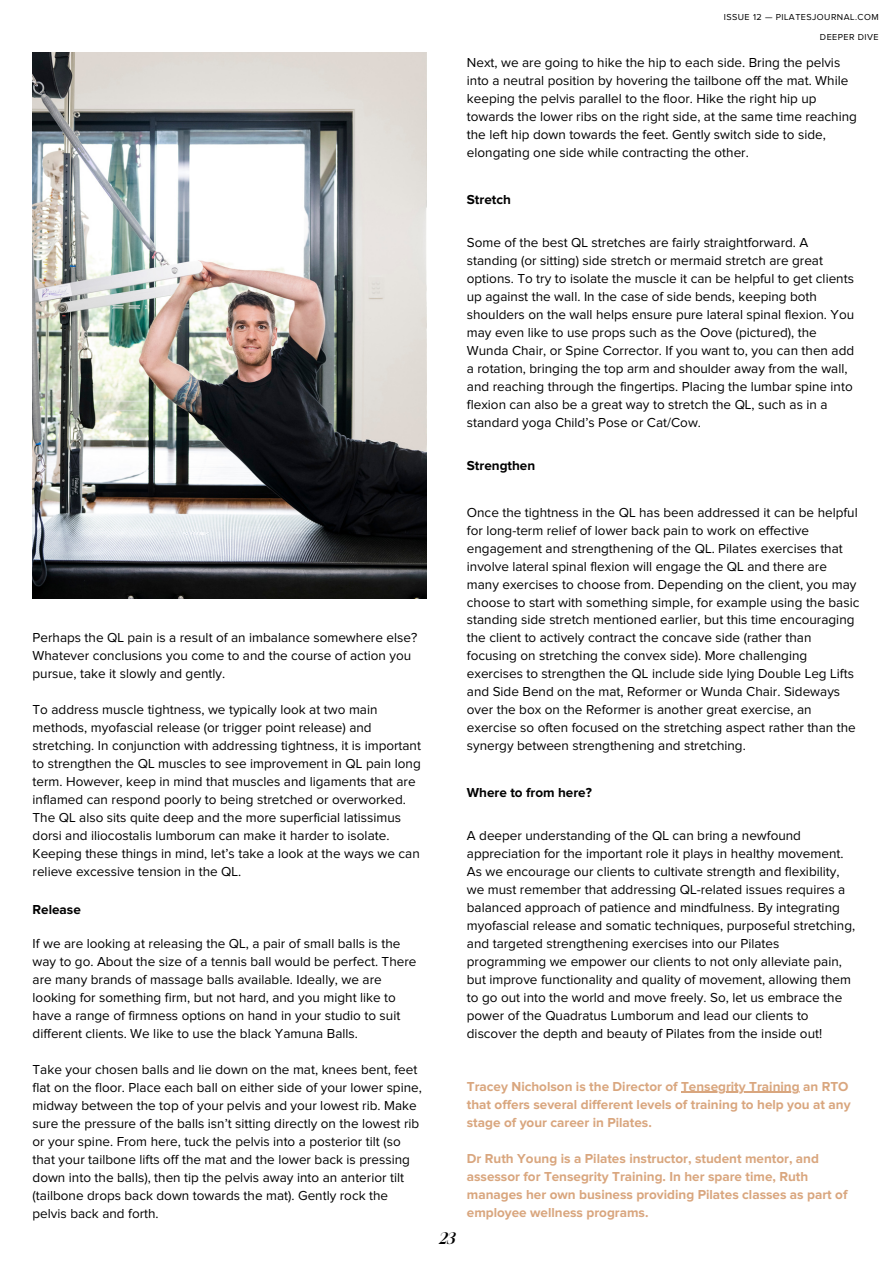
<style>
.page{position:relative;width:893px;height:1264px;background:#fff}
.page>*{position:absolute;margin:0;border:0;box-sizing:border-box;transform-origin:0 0}
.t1{font:13.5px/18px "Proxima Nova";color:#000}
.t2{font:700 13.5px/18px "Proxima Nova";color:#d9a67e}
.t3{font:700 13.5px "Proxima Nova";color:#000}
.t4{font:italic 12px "The New Elegance";color:#000}
.t5{font:9px "Proxima Nova";letter-spacing:.05em;color:#000}
</style>
<div class="page">
<img style="left:33px;top:53px;width:393px;height:545px">
<hr style="left:681px;top:1091px;width:118px;height:1px;background:#d9a67e">
<p class="t1" style="left:33px;top:629px;width:386px">Perhaps the QL pain is a result of an imbalance somewhere else?<br>Whatever conclusions you come to and the course of action you pursue, take it slowly and gently.</p>
<p class="t1" style="left:33px;top:701px;width:390px">To address muscle tightness, we typically look at two main methods, myofascial release (or trigger point release) and stretching. In conjunction with addressing tightness, it is important to strengthen the QL muscles to see improvement in QL pain long term. However, keep in mind that muscles and ligaments that are inflamed can respond poorly to being stretched or overworked.<br>The QL also sits quite deep and the more superficial latissimus dorsi and iliocostalis lumborum can make it harder to isolate.<br>Keeping these things in mind, let’s take a look at the ways we can relieve excessive tension in the QL.</p>
<p class="t3" style="left:33px;top:903px;width:50px">Release</p>
<p class="t1" style="left:33px;top:935px;width:385px">If we are looking at releasing the QL, a pair of small balls is the way to go. About the size of a tennis ball would be perfect. There are many brands of massage balls available. Ideally, we are looking for something firm, but not hard, and you might like to have a range of firmness options on hand in your studio to suit different clients. We like to use the black Yamuna Balls.</p>
<p class="t1" style="left:33px;top:1061px;width:391px">Take your chosen balls and lie down on the mat, knees bent, feet flat on the floor. Place each ball on either side of your lower spine, midway between the top of your pelvis and your lowest rib. Make sure the pressure of the balls isn’t sitting directly on the lowest rib or your spine. From here, tuck the pelvis into a posterior tilt (so that your tailbone lifts off the mat and the lower back is pressing down into the balls), then tip the pelvis away into an anterior tilt (tailbone drops back down towards the mat). Gently rock the pelvis back and forth.</p>
<p class="t5" style="left:723px;top:13px;width:156px">ISSUE 12 — PILATESJOURNAL.COM</p>
<p class="t5" style="left:819px;top:32px;width:60px">DEEPER DIVE</p>
<p class="t1" style="left:467px;top:54px;width:391px">Next, we are going to hike the hip to each side. Bring the pelvis into a neutral position by hovering the tailbone off the mat. While keeping the pelvis parallel to the floor. Hike the right hip up towards the lower ribs on the right side, at the same time reaching the left hip down towards the feet. Gently switch side to side, elongating one side while contracting the other.</p>
<p class="t3" style="left:467px;top:194px;width:46px">Stretch</p>
<p class="t1" style="left:467px;top:234px;width:389px">Some of the best QL stretches are fairly straightforward. A standing (or sitting) side stretch or mermaid stretch are great options. To try to isolate the muscle it can be helpful to get clients up against the wall. In the case of side bends, keeping both shoulders on the wall helps ensure pure lateral spinal flexion. You may even like to use props such as the Oove (pictured), the Wunda Chair, or Spine Corrector. If you want to, you can then add a rotation, bringing the top arm and shoulder away from the wall, and reaching through the fingertips. Placing the lumbar spine into flexion can also be a great way to stretch the QL, such as in a standard yoga Child’s Pose or Cat/Cow.</p>
<p class="t3" style="left:467px;top:459px;width:70px">Strengthen</p>
<p class="t1" style="left:467px;top:503px;width:394px">Once the tightness in the QL has been addressed it can be helpful for long-term relief of lower back pain to work on effective engagement and strengthening of the QL. Pilates exercises that involve lateral spinal flexion will engage the QL and there are many exercises to choose from. Depending on the client, you may choose to start with something simple, for example using the basic standing side stretch mentioned earlier, but this time encouraging the client to actively contract the concave side (rather than focusing on stretching the convex side). More challenging exercises to strengthen the QL include side lying Double Leg Lifts and Side Bend on the mat, Reformer or Wunda Chair. Sideways over the box on the Reformer is another great exercise, an exercise so often focused on the stretching aspect rather than the synergy between strengthening and stretching.</p>
<p class="t3" style="left:467px;top:786px;width:126px">Where to from here?</p>
<p class="t1" style="left:467px;top:827px;width:390px">A deeper understanding of the QL can bring a newfound appreciation for the important role it plays in healthy movement.<br>As we encourage our clients to cultivate strength and flexibility, we must remember that addressing QL-related issues requires a balanced approach of patience and mindfulness. By integrating myofascial release and somatic techniques, purposeful stretching, and targeted strengthening exercises into our Pilates programming we empower our clients to not only alleviate pain, but improve functionality and quality of movement, allowing them to go out into the world and move freely. So, let us embrace the power of the Quadratus Lumborum and lead our clients to discover the depth and beauty of Pilates from the inside out!</p>
<p class="t4" style="left:438px;top:1232px;width:17px">23</p>
<p class="t2" style="left:467px;top:1077px;width:385px">Tracey Nicholson is the Director of Tensegrity Training an RTO that offers several different levels of training to help you at any stage of your career in Pilates.</p>
<p class="t2" style="left:467px;top:1149px;width:382px">Dr Ruth Young is a Pilates instructor, student mentor, and assessor for Tensegrity Training. In her spare time, Ruth manages her own business providing Pilates classes as part of employee wellness programs.</p>
</div>
